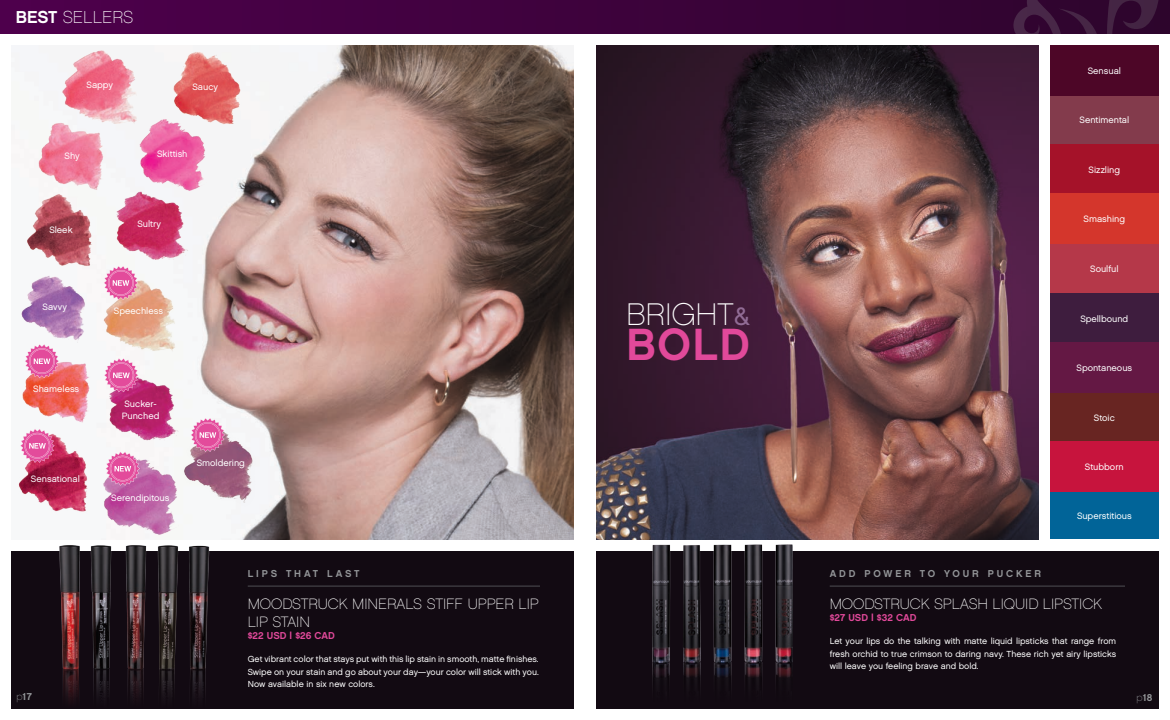
<style>
.page{position:relative;width:1170px;height:720px;background:#fff}
.page>*{position:absolute;margin:0;border:0;box-sizing:border-box;transform-origin:0 0}
.t1{font:45px "Chalet New York Nineteen Sixty";color:#e1499a}
.t2{font:31.25px "Chalet Paris Nineteen Sixty";color:#fff}
.t3{font:17.25px "Chalet Paris Nineteen Sixty";color:#fff}
.t4{font:15px/18px "Chalet Paris Nineteen Sixty";color:#fff}
.t5{font:10px "Chalet New York Nineteen Sixty";letter-spacing:.29em;color:#939598}
.t6{font:10px "Chalet New York Nineteen Sixty";color:#e1499a}
.Product_Lettered_Lis{font:9.12px/12px "Chalet London Nineteen Sixty";color:#fff;text-align:center}
.t7{font:8.75px/12.5px "Chalet London Nineteen Sixty";color:#fff;text-align:justify}
.s1{font-family:"Chalet New York Nineteen Sixty"}
.s2{font-family:"Chalet London Nineteen Sixty";font-size:25px;color:#916c95}
.s3{font-family:"Chalet Paris Nineteen Sixty"}
</style>
<div class="page">
<div style="left:11px;top:551px;width:563px;height:158px;background:#120a12"></div>
<div style="left:596px;top:551px;width:563px;height:158px;background:#120a12"></div>
<img style="left:120px;top:45px;width:454px;height:495px">
<img style="left:596px;top:45px;width:443px;height:495px">
<hr style="left:248px;top:585px;width:292px;height:2px;background:#434147">
<hr style="left:830px;top:585px;width:295px;height:2px;background:#434147">
<div style="left:1050px;top:95px;width:109px;height:50px;background:#833b4c"></div>
<div style="left:1050px;top:45px;width:109px;height:50px;background:#4d0627"></div>
<div style="left:1050px;top:243px;width:109px;height:51px;background:#b53849"></div>
<div style="left:1050px;top:293px;width:109px;height:50px;background:#3e1d3e"></div>
<div style="left:1050px;top:144px;width:109px;height:50px;background:#a51229"></div>
<div style="left:1050px;top:194px;width:109px;height:50px;background:#d4362c"></div>
<div style="left:1050px;top:392px;width:109px;height:51px;background:#682522"></div>
<div style="left:1050px;top:442px;width:109px;height:50px;background:#c7143d"></div>
<div style="left:1050px;top:492px;width:109px;height:47px;background:#016498"></div>
<div style="left:1050px;top:343px;width:109px;height:50px;background:#641844"></div>
<img style="left:62px;top:46px;width:84px;height:84px">
<img style="left:167px;top:47px;width:77px;height:82px">
<img style="left:38px;top:118px;width:78px;height:72px">
<img style="left:133px;top:112px;width:80px;height:85px">
<img style="left:27px;top:193px;width:65px;height:74px">
<img style="left:110px;top:188px;width:82px;height:78px">
<img style="left:21px;top:275px;width:65px;height:68px">
<img style="left:103px;top:271px;width:90px;height:96px">
<img style="left:22px;top:361px;width:68px;height:62px">
<img style="left:109px;top:369px;width:72px;height:79px">
<img style="left:18px;top:435px;width:70px;height:77px">
<img style="left:103px;top:452px;width:81px;height:74px">
<img style="left:179px;top:425px;width:82px;height:82px">
<svg style="left:191px;top:418px;width:34px;height:34px"></svg>
<svg style="left:105px;top:452px;width:35px;height:34px"></svg>
<svg style="left:104px;top:266px;width:34px;height:34px"></svg>
<svg style="left:104px;top:358px;width:34px;height:34px"></svg>
<svg style="left:20px;top:429px;width:35px;height:34px"></svg>
<svg style="left:25px;top:344px;width:34px;height:34px"></svg>
<div style="left:0;top:0;width:1170px;height:34px;background:#420240"></div>
<svg style="left:892px;top:0;width:274px;height:34px"></svg>
<img style="left:652px;top:544px;width:140px;height:141px">
<img style="left:59px;top:526px;width:173px;height:176px">
<p class="t3" style="left:16px;top:7px;width:119px"><span class="s1">BEST</span> SELLERS</p>
<p class="Product_Lettered_Lis" style="left:87px;top:78px;width:28px">Sappy</p>
<p class="Product_Lettered_Lis" style="left:193px;top:81px;width:27px">Saucy</p>
<p class="Product_Lettered_Lis" style="left:65px;top:149px;width:17px">Shy</p>
<p class="Product_Lettered_Lis" style="left:157px;top:148px;width:32px">Skittish</p>
<p class="Product_Lettered_Lis" style="left:49px;top:224px;width:25px">Sleek</p>
<p class="Product_Lettered_Lis" style="left:137px;top:218px;width:25px">Sultry</p>
<p class="Product_Lettered_Lis" style="left:43px;top:301px;width:26px">Savvy</p>
<p class="Product_Lettered_Lis" style="left:114px;top:305px;width:51px">Speechless</p>
<p class="Product_Lettered_Lis" style="left:33px;top:383px;width:47px">Shameless</p>
<p class="Product_Lettered_Lis" style="left:31px;top:473px;width:50px">Sensational</p>
<p class="Product_Lettered_Lis" style="left:122px;top:397px;width:39px">Sucker-<br>Punched</p>
<p class="Product_Lettered_Lis" style="left:111px;top:492px;width:60px">Serendipitous</p>
<p class="Product_Lettered_Lis" style="left:197px;top:456px;width:50px">Smoldering</p>
<p class="t5" style="left:248px;top:567px;width:113px">LIPS THAT LAST</p>
<p class="t4" style="left:248px;top:595px;width:292px">MOODSTRUCK MINERALS STIFF UPPER LIP<br>LIP STAIN</p>
<p class="t6" style="left:248px;top:629px;width:88px">$22 USD | $26 CAD</p>
<p class="t7" style="left:248px;top:653px;width:293px">Get vibrant color that stays put with this lip stain in smooth, matte finishes.<br>Swipe on your stain and go about your day—your color will stick with you.<br>Now available in six new colors.</p>
<p class="t2" style="left:626px;top:296px;width:125px">BRIGHT<span class="s2">&amp;</span></p>
<p class="t1" style="left:626px;top:316px;width:125px">BOLD</p>
<p class="Product_Lettered_Lis" style="left:1088px;top:64px;width:35px">Sensual</p>
<p class="Product_Lettered_Lis" style="left:1079px;top:114px;width:51px">Sentimental</p>
<p class="Product_Lettered_Lis" style="left:1089px;top:164px;width:33px">Sizzling</p>
<p class="Product_Lettered_Lis" style="left:1084px;top:213px;width:43px">Smashing</p>
<p class="Product_Lettered_Lis" style="left:1090px;top:263px;width:30px">Soulful</p>
<p class="Product_Lettered_Lis" style="left:1080px;top:312px;width:50px">Spellbound</p>
<p class="Product_Lettered_Lis" style="left:1077px;top:362px;width:57px">Spontaneous</p>
<p class="Product_Lettered_Lis" style="left:1094px;top:412px;width:23px">Stoic</p>
<p class="Product_Lettered_Lis" style="left:1085px;top:461px;width:40px">Stubborn</p>
<p class="Product_Lettered_Lis" style="left:1077px;top:510px;width:56px">Superstitious</p>
<p class="t5" style="left:830px;top:567px;width:213px">ADD POWER TO YOUR PUCKER</p>
<p class="t4" style="left:830px;top:595px;width:274px">MOODSTRUCK SPLASH LIQUID LIPSTICK</p>
<p class="t6" style="left:830px;top:611px;width:88px">$27 USD | $32 CAD</p>
<p class="t7" style="left:830px;top:635px;width:288px">Let your lips do the talking with matte liquid lipsticks that range from fresh orchid to true crimson to daring navy. These rich yet airy lipsticks will leave you feeling brave and bold.</p>
<p class="t5" style="left:16px;top:690px;width:17px"><span class="s3">p</span>17</p>
<p class="t5" style="left:1137px;top:691px;width:17px"><span class="s3">p</span>18</p>
</div>
